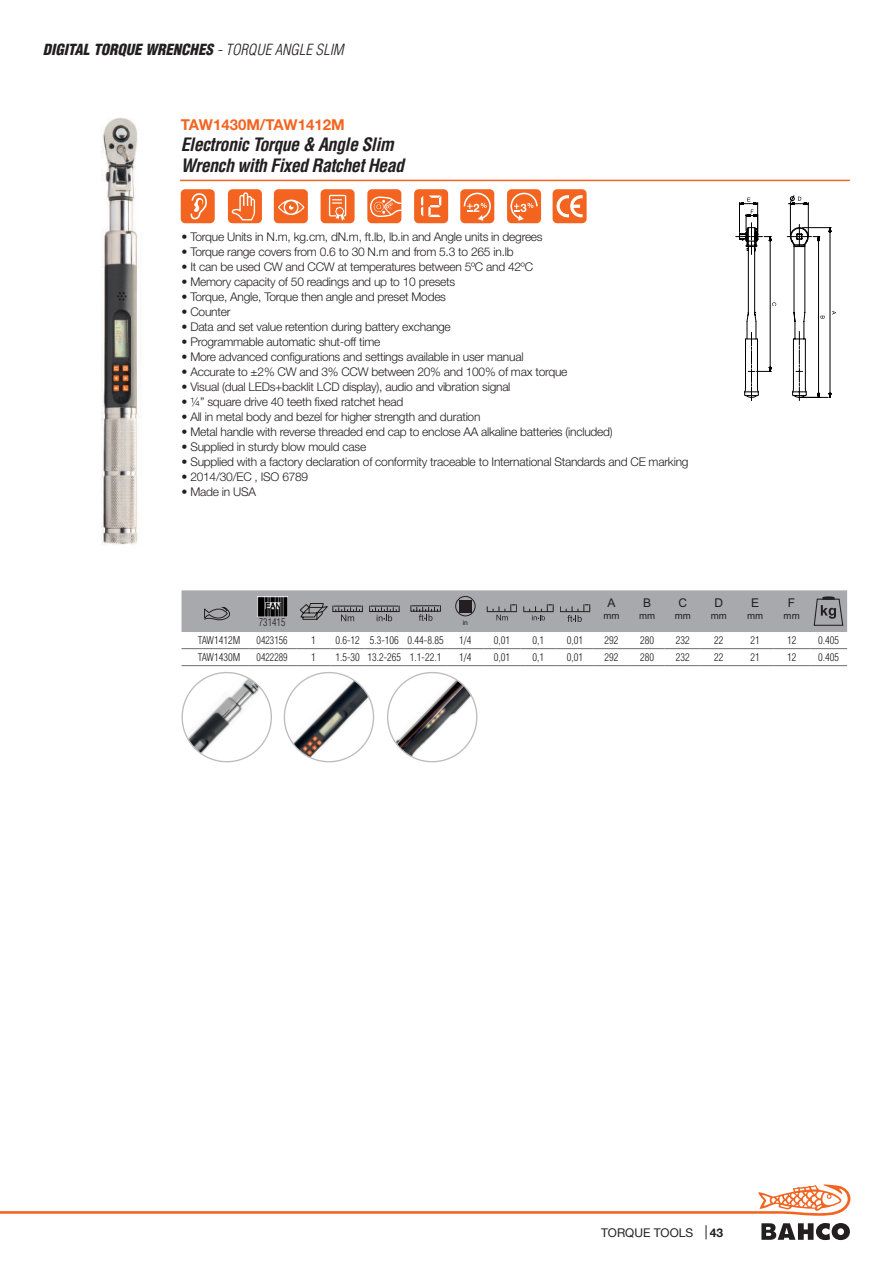
<style>
.page{position:relative;width:893px;height:1263px;background:#fff}
.page>*{position:absolute;margin:0;border:0;box-sizing:border-box;transform-origin:0 0}
.t1{font:italic 700 condensed 18px/21px "Helvetica";letter-spacing:-.03em;color:#231f20}
.t2{font:italic 900 condensed 15px "Helvetica";color:#231f20}
.t3{font:700 15px "Helvetica Neue LT Std";color:#f36421}
.t4{font:300 12px "Helvetica Neue LT Std";letter-spacing:-.02em;color:#231f20}
.t5{font:12px "Helvetica Neue";color:#231f20}
.t6{font:12px "Arial";color:#231f20}
.t7{font:700 12px "Helvetica Neue";color:#231f20}
.t8{font:300 condensed 10.5px "Helvetica";color:#231f20}
.t9{font:300 condensed 10.5px "Helvetica";color:#231f20;scale:.95 1}
.t10{font:9.6px "Arial";color:#231f20}
.t11{font:6.9px "Arial";color:#231f20}
.s1{font-weight:300}
</style>
<div class="page">
<img style="left:101px;top:118px;width:37px;height:427px">
<hr style="left:181px;top:648px;width:67px;height:1px;background:#6c6d70">
<hr style="left:248px;top:648px;width:48px;height:1px;background:#6c6d70">
<hr style="left:296px;top:648px;width:35px;height:1px;background:#6c6d70">
<hr style="left:331px;top:648px;width:34px;height:1px;background:#6c6d70">
<hr style="left:365px;top:648px;width:39px;height:1px;background:#6c6d70">
<hr style="left:404px;top:648px;width:43px;height:1px;background:#6c6d70">
<hr style="left:447px;top:648px;width:37px;height:1px;background:#6c6d70">
<hr style="left:484px;top:648px;width:36px;height:1px;background:#6c6d70">
<hr style="left:520px;top:648px;width:37px;height:1px;background:#6c6d70">
<hr style="left:557px;top:648px;width:36px;height:1px;background:#6c6d70">
<hr style="left:593px;top:648px;width:37px;height:1px;background:#6c6d70">
<hr style="left:630px;top:648px;width:35px;height:1px;background:#6c6d70">
<hr style="left:665px;top:648px;width:36px;height:1px;background:#6c6d70">
<hr style="left:701px;top:648px;width:36px;height:1px;background:#6c6d70">
<hr style="left:737px;top:648px;width:36px;height:1px;background:#6c6d70">
<hr style="left:773px;top:648px;width:37px;height:1px;background:#6c6d70">
<hr style="left:810px;top:648px;width:37px;height:1px;background:#6c6d70">
<hr style="left:181px;top:665px;width:67px;height:1px;background:#6c6d70">
<hr style="left:248px;top:665px;width:48px;height:1px;background:#6c6d70">
<hr style="left:296px;top:665px;width:35px;height:1px;background:#6c6d70">
<hr style="left:331px;top:665px;width:34px;height:1px;background:#6c6d70">
<hr style="left:365px;top:665px;width:39px;height:1px;background:#6c6d70">
<hr style="left:404px;top:665px;width:43px;height:1px;background:#6c6d70">
<hr style="left:447px;top:665px;width:37px;height:1px;background:#6c6d70">
<hr style="left:484px;top:665px;width:36px;height:1px;background:#6c6d70">
<hr style="left:520px;top:665px;width:37px;height:1px;background:#6c6d70">
<hr style="left:557px;top:665px;width:36px;height:1px;background:#6c6d70">
<hr style="left:593px;top:665px;width:37px;height:1px;background:#6c6d70">
<hr style="left:630px;top:665px;width:35px;height:1px;background:#6c6d70">
<hr style="left:665px;top:665px;width:36px;height:1px;background:#6c6d70">
<hr style="left:701px;top:665px;width:36px;height:1px;background:#6c6d70">
<hr style="left:737px;top:665px;width:36px;height:1px;background:#6c6d70">
<hr style="left:773px;top:665px;width:37px;height:1px;background:#6c6d70">
<hr style="left:810px;top:665px;width:37px;height:1px;background:#6c6d70">
<svg style="left:181px;top:590px;width:666px;height:42px;background:#a0a0a4"></svg>
<svg style="left:736px;top:196px;width:100px;height:205px"></svg>
<img style="left:185px;top:675px;width:79px;height:80px">
<img style="left:290px;top:677px;width:80px;height:82px">
<img style="left:393px;top:677px;width:79px;height:81px">
<hr style="left:180px;top:180px;width:670px;height:1px;background:#f36421">
<div style="left:181px;top:189px;width:34px;height:34px;background:#f36421;border-radius:5px"></div>
<svg style="left:190px;top:193px;width:17px;height:26px"></svg>
<div style="left:228px;top:189px;width:34px;height:34px;background:#f36421;border-radius:5px"></div>
<svg style="left:232px;top:192px;width:23px;height:28px"></svg>
<div style="left:321px;top:189px;width:34px;height:34px;background:#f36421;border-radius:5px"></div>
<svg style="left:329px;top:195px;width:17px;height:26px"></svg>
<div style="left:274px;top:189px;width:34px;height:34px;background:#f36421;border-radius:5px"></div>
<svg style="left:278px;top:200px;width:26px;height:15px"></svg>
<div style="left:367px;top:189px;width:34px;height:34px;background:#f36421;border-radius:5px"></div>
<svg style="left:370px;top:197px;width:32px;height:20px"></svg>
<div style="left:414px;top:189px;width:34px;height:34px;background:#f36421;border-radius:5px"></div>
<svg style="left:421px;top:195px;width:20px;height:22px"></svg>
<div style="left:507px;top:189px;width:34px;height:34px;background:#f36421;border-radius:5px"></div>
<svg style="left:510px;top:193px;width:28px;height:28px"></svg>
<div style="left:460px;top:189px;width:34px;height:34px;background:#f36421;border-radius:5px"></div>
<svg style="left:464px;top:193px;width:27px;height:28px"></svg>
<div style="left:553px;top:189px;width:34px;height:34px;background:#f36421;border-radius:5px"></div>
<svg style="left:556px;top:195px;width:27px;height:22px"></svg>
<svg style="left:706px;top:1225px;width:1px;height:14px"></svg>
<svg style="left:761px;top:1223px;width:89px;height:17px"></svg>
<svg style="left:0;top:1184px;width:851px;height:32px"></svg>
<p class="t2" style="left:43px;top:40px;width:302px">DIGITAL TORQUE WRENCHES <span class="s1">- TORQUE ANGLE SLIM</span></p>
<p class="t3" style="left:181px;top:115px;width:165px">TAW1430M/TAW1412M</p>
<h1 class="t1" style="left:181px;top:134px;width:225px">Electronic Torque &amp; Angle Slim<br>Wrench with Fixed Ratchet Head</h1>
<p class="t4" style="left:181px;top:229px;width:363px">• Torque Units in N.m, kg.cm, dN.m, ft.lb, lb.in and Angle units in degrees</p>
<p class="t4" style="left:181px;top:244px;width:334px">• Torque range covers from 0.6 to 30 N.m and from 5.3 to 265 in.lb</p>
<p class="t4" style="left:181px;top:259px;width:353px">• It can be used CW and CCW at temperatures between 5ºC and 42ºC</p>
<p class="t4" style="left:181px;top:274px;width:275px">• Memory capacity of 50 readings and up to 10 presets</p>
<p class="t4" style="left:181px;top:289px;width:266px">• Torque, Angle, Torque then angle and preset Modes</p>
<p class="t4" style="left:181px;top:304px;width:50px">• Counter</p>
<p class="t4" style="left:181px;top:319px;width:271px">• Data and set value retention during battery exchange</p>
<p class="t4" style="left:181px;top:334px;width:200px">• Programmable automatic shut-off time</p>
<p class="t4" style="left:181px;top:349px;width:344px">• More advanced configurations and settings available in user manual</p>
<p class="t4" style="left:181px;top:364px;width:387px">• Accurate to ±2% CW and 3% CCW between 20% and 100% of max torque</p>
<p class="t4" style="left:181px;top:379px;width:331px">• Visual (dual LEDs+backlit LCD display), audio and vibration signal</p>
<p class="t4" style="left:181px;top:394px;width:223px">• ¼” square drive 40 teeth fixed ratchet head</p>
<p class="t4" style="left:181px;top:409px;width:300px">• All in metal body and bezel for higher strength and duration</p>
<p class="t4" style="left:181px;top:424px;width:433px">• Metal handle with reverse threaded end cap to enclose AA alkaline batteries (included)</p>
<p class="t4" style="left:181px;top:439px;width:186px">• Supplied in sturdy blow mould case</p>
<p class="t4" style="left:181px;top:454px;width:508px">• Supplied with a factory declaration of conformity traceable to International Standards and CE marking</p>
<p class="t4" style="left:181px;top:469px;width:128px">• 2014/30/EC , ISO 6789</p>
<p class="t4" style="left:181px;top:484px;width:76px">• Made in USA</p>
<p class="t9" style="left:259px;top:616px;width:29px">731415</p>
<p class="t11" style="left:463px;top:618px;width:7px">in</p>
<p class="t6" style="left:608px;top:595px;width:10px">A</p>
<p class="t10" style="left:604px;top:610px;width:18px">mm</p>
<p class="t6" style="left:643px;top:595px;width:10px">B</p>
<p class="t10" style="left:639px;top:610px;width:18px">mm</p>
<p class="t6" style="left:678px;top:595px;width:10px">C</p>
<p class="t10" style="left:675px;top:610px;width:18px">mm</p>
<p class="t6" style="left:715px;top:595px;width:10px">D</p>
<p class="t10" style="left:711px;top:610px;width:18px">mm</p>
<p class="t6" style="left:751px;top:595px;width:10px">E</p>
<p class="t10" style="left:747px;top:610px;width:18px">mm</p>
<p class="t6" style="left:788px;top:595px;width:9px">F</p>
<p class="t10" style="left:784px;top:610px;width:18px">mm</p>
<p class="t8" style="left:198px;top:634px;width:44px">TAW1412M</p>
<p class="t9" style="left:257px;top:634px;width:34px">0423156</p>
<p class="t8" style="left:311px;top:634px;width:6px">1</p>
<p class="t8" style="left:335px;top:634px;width:110px">0.6-12 5.3-106 0.44-8.85</p>
<p class="t8" style="left:459px;top:634px;width:14px">1/4</p>
<p class="t8" style="left:494px;top:634px;width:18px">0,01</p>
<p class="t8" style="left:533px;top:634px;width:13px">0,1</p>
<p class="t8" style="left:567px;top:634px;width:18px">0,01</p>
<p class="t8" style="left:605px;top:634px;width:15px">292</p>
<p class="t8" style="left:640px;top:634px;width:15px">280</p>
<p class="t8" style="left:676px;top:634px;width:15px">232</p>
<p class="t8" style="left:714px;top:634px;width:11px">22</p>
<p class="t8" style="left:750px;top:634px;width:11px">21</p>
<p class="t8" style="left:787px;top:634px;width:11px">12</p>
<p class="t8" style="left:818px;top:634px;width:22px">0.405</p>
<p class="t8" style="left:198px;top:651px;width:44px">TAW1430M</p>
<p class="t9" style="left:257px;top:651px;width:34px">0422289</p>
<p class="t8" style="left:311px;top:651px;width:6px">1</p>
<p class="t8" style="left:335px;top:651px;width:107px">1.5-30 13.2-265 1.1-22.1</p>
<p class="t8" style="left:459px;top:651px;width:14px">1/4</p>
<p class="t8" style="left:494px;top:651px;width:18px">0,01</p>
<p class="t8" style="left:533px;top:651px;width:13px">0,1</p>
<p class="t8" style="left:567px;top:651px;width:18px">0,01</p>
<p class="t8" style="left:605px;top:651px;width:15px">292</p>
<p class="t8" style="left:640px;top:651px;width:15px">280</p>
<p class="t8" style="left:676px;top:651px;width:15px">232</p>
<p class="t8" style="left:714px;top:651px;width:11px">22</p>
<p class="t8" style="left:750px;top:651px;width:11px">21</p>
<p class="t8" style="left:787px;top:651px;width:11px">12</p>
<p class="t8" style="left:818px;top:651px;width:22px">0.405</p>
<p class="t5" style="left:601px;top:1224px;width:94px">TORQUE TOOLS</p>
<p class="t7" style="left:710px;top:1223px;width:15px">43</p>
</div>
